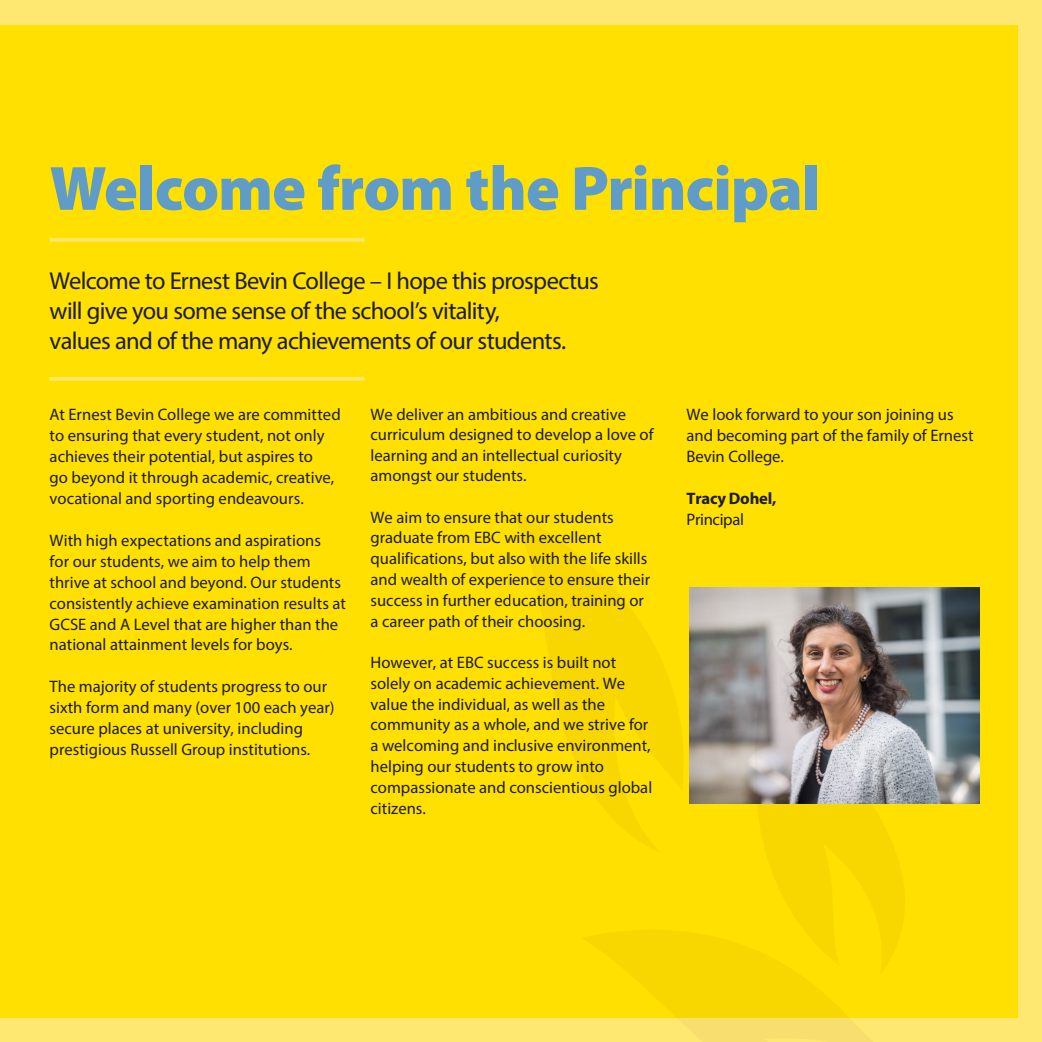
<style>
.page{position:relative;width:1042px;height:1042px;background:#ffe871}
.page>*{position:absolute;margin:0;border:0;box-sizing:border-box;transform-origin:0 0}
.t1{font:900 63px "Myriad Pro";letter-spacing:-.015em;color:#5f9cc7}
.t2{font:24.5px/29.8px "Myriad Pro";letter-spacing:-.03em;color:#1c1c1b}
.t3{font:16.62px/20.8px "Myriad Pro";color:#1c1c1b}
.t4{font:700 16.62px "Myriad Pro";letter-spacing:-.01em;color:#1c1c1b}
.t5{font:16.62px "Myriad Pro";letter-spacing:-.02em;color:#1c1c1b}
</style>
<div class="page">
<div style="left:0;top:25px;width:1017px;height:992px;background:#ffe000"></div>
<img style="left:691px;top:588px;width:288px;height:216px">
<svg style="left:50px;top:238px;width:314px;height:4px"></svg>
<svg style="left:50px;top:377px;width:314px;height:4px"></svg>
<svg style="left:689px;top:587px;width:2px;height:217px"></svg>
<img style="left:754px;top:640px;width:172px;height:164px">
<svg style="left:581px;top:1017px;width:362px;height:1px"></svg>
<h1 class="t1" style="left:50px;top:146px;width:772px">Welcome from the Principal</h1>
<h2 class="t2" style="left:50px;top:266px;width:551px">Welcome to Ernest Bevin College – I hope this prospectus will give you some sense of the school’s vitality,<br>values and of the many achievements of our students.</h2>
<p class="t3" style="left:50px;top:404px;width:293px">At Ernest Bevin College we are committed to ensuring that every student, not only achieves their potential, but aspires to<br>go beyond it through academic, creative, vocational and sporting endeavours.</p>
<p class="t3" style="left:50px;top:530px;width:298px">With high expectations and aspirations<br>for our students, we aim to help them thrive at school and beyond. Our students consistently achieve examination results at GCSE and A Level that are higher than the national attainment levels for boys.</p>
<p class="t3" style="left:50px;top:676px;width:286px">The majority of students progress to our sixth form and many (over 100 each year) secure places at university, including prestigious Russell Group institutions.</p>
<p class="t3" style="left:370px;top:403px;width:285px">We deliver an ambitious and creative curriculum designed to develop a love of learning and an intellectual curiosity amongst our students.</p>
<p class="t3" style="left:370px;top:506px;width:281px">We aim to ensure that our students graduate from EBC with excellent qualifications, but also with the life skills and wealth of experience to ensure their success in further education, training or a career path of their choosing.</p>
<p class="t3" style="left:370px;top:652px;width:283px">However, at EBC success is built not solely on academic achievement. We value the individual, as well as the community as a whole, and we strive for a welcoming and inclusive environment, helping our students to grow into compassionate and conscientious global citizens.</p>
<p class="t3" style="left:686px;top:404px;width:288px">We look forward to your son joining us and becoming part of the family of Ernest<br>Bevin College.</p>
<p class="t4" style="left:686px;top:488px;width:92px">Tracy Dohel,</p>
<p class="t5" style="left:686px;top:509px;width:59px">Principal</p>
</div>
